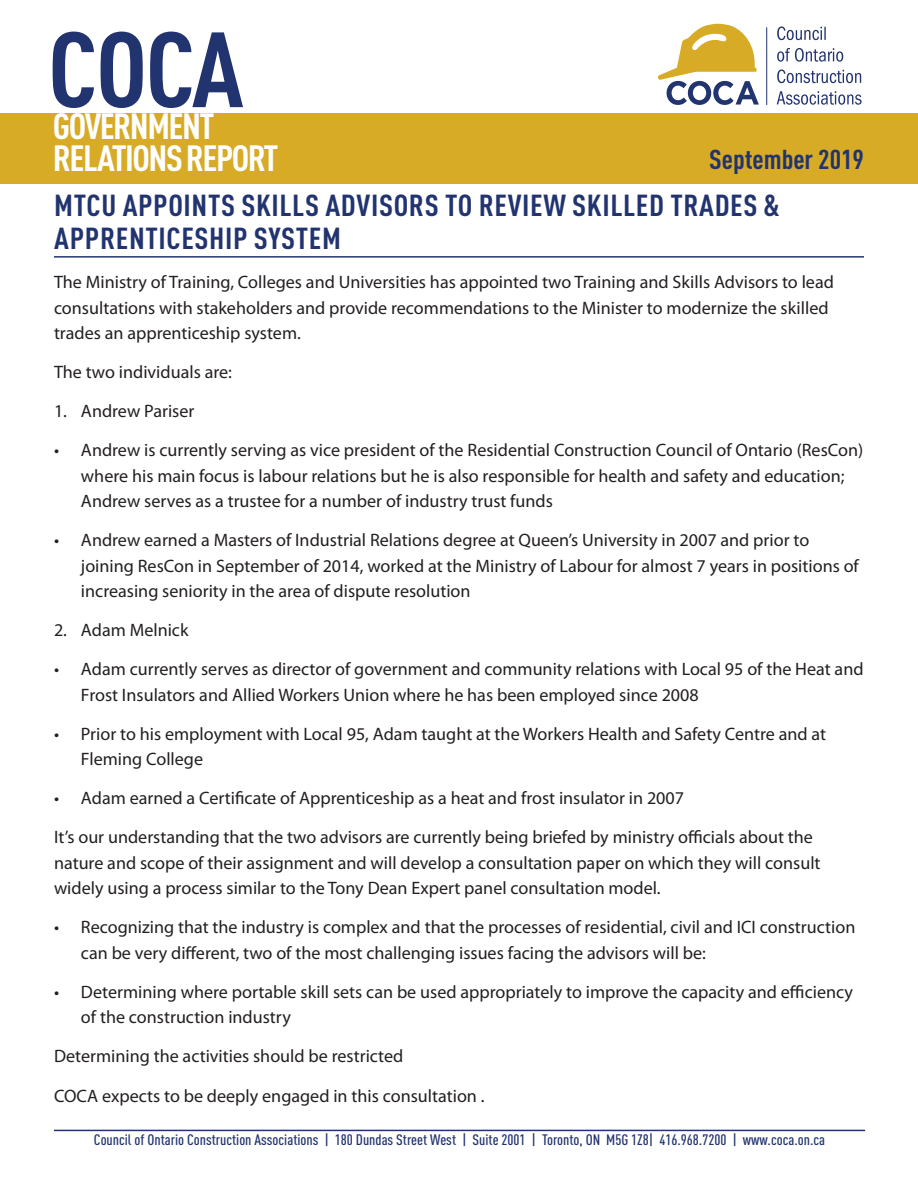
<style>
.page{position:relative;width:918px;height:1188px;background:#fff}
.page>*{position:absolute;margin:0;border:0;box-sizing:border-box;transform-origin:0 0}
.t1{font:700 condensed 105px "DIN Pro";color:#22346f;scale:1.06 1}
.t2{font:700 condensed 36px/31.5px "DIN Pro";letter-spacing:-.04em;color:#fff;scale:1.06 1}
.t3{font:700 condensed 30px/33px "DIN Pro";letter-spacing:.02em;color:#22346f;scale:1.06 1}
.t4{font:700 condensed 27px "DIN Pro";color:#22346f;scale:1.06 1}
.t5{font:18px/25.5px "Myriad Pro";color:#231f20}
.t6{font:500 condensed 15px "DIN Pro";color:#22346f;scale:1.06 1}
</style>
<div class="page">
<hr style="left:54px;top:1130px;width:811px;height:1px;background:#22346f">
<div style="left:0;top:113px;width:918px;height:71px;background:#d8ab27"></div>
<hr style="left:766px;top:27px;width:1px;height:78px;background:#22346f">
<svg style="left:658px;top:24px;width:101px;height:81px"></svg>
<svg style="left:777px;top:91px;width:85px;height:14px"></svg>
<svg style="left:777px;top:69px;width:84px;height:14px"></svg>
<svg style="left:777px;top:48px;width:66px;height:14px"></svg>
<svg style="left:777px;top:26px;width:49px;height:14px"></svg>
<hr style="left:54px;top:256px;width:810px;height:2px;background:#22346f">
<h1 class="t1" style="left:48px;top:-9px;width:186px">COCA</h1>
<h2 class="t2" style="left:53px;top:107px;width:214px">GOVERNMENT<br>RELATIONS REPORT</h2>
<h3 class="t4" style="left:709px;top:139px;width:147px">September 2019</h3>
<h3 class="t3" style="left:54px;top:187px;width:685px">MTCU APPOINTS SKILLS ADVISORS TO REVIEW SKILLED TRADES &amp;<br>APPRENTICESHIP SYSTEM</h3>
<p class="t5" style="left:54px;top:269px;width:781px">The Ministry of Training, Colleges and Universities has appointed two Training and Skills Advisors to lead consultations with stakeholders and provide recommendations to the Minister to modernize the skilled trades an apprenticeship system.</p>
<p class="t5" style="left:54px;top:359px;width:179px">The two individuals are:</p>
<p class="t5" style="left:54px;top:398px;width:142px">1. Andrew Pariser</p>
<p class="t5" style="left:81px;top:437px;width:784px;text-indent:-27px">• Andrew is currently serving as vice president of the Residential Construction Council of Ontario (ResCon) where his main focus is labour relations but he is also responsible for health and safety and education;<br>Andrew serves as a trustee for a number of industry trust funds</p>
<p class="t5" style="left:81px;top:527px;width:779px;text-indent:-27px">• Andrew earned a Masters of Industrial Relations degree at Queen’s University in 2007 and prior to joining ResCon in September of 2014, worked at the Ministry of Labour for almost 7 years in positions of increasing seniority in the area of dispute resolution</p>
<p class="t5" style="left:54px;top:617px;width:136px">2. Adam Melnick</p>
<p class="t5" style="left:81px;top:656px;width:784px;text-indent:-27px">• Adam currently serves as director of government and community relations with Local 95 of the Heat and<br>Frost Insulators and Allied Workers Union where he has been employed since 2008</p>
<p class="t5" style="left:81px;top:721px;width:747px;text-indent:-27px">• Prior to his employment with Local 95, Adam taught at the Workers Health and Safety Centre and at<br>Fleming College</p>
<p class="t5" style="left:54px;top:779px;width:761px;line-height:39px">• Adam earned a Certificate of Apprenticeship as a heat and frost insulator in 2007<br>It’s our understanding that the two advisors are currently being briefed by ministry officials about the</p>
<p class="t5" style="left:54px;top:850px;width:768px">nature and scope of their assignment and will develop a consultation paper on which they will consult widely using a process similar to the Tony Dean Expert panel consultation model.</p>
<p class="t5" style="left:81px;top:914px;width:776px;text-indent:-27px">• Recognizing that the industry is complex and that the processes of residential, civil and ICI construction can be very different, two of the most challenging issues facing the advisors will be:</p>
<p class="t5" style="left:81px;top:979px;width:774px;text-indent:-27px">• Determining where portable skill sets can be used appropriately to improve the capacity and efficiency of the construction industry</p>
<p class="t5" style="left:54px;top:1037px;width:432px;line-height:39px">Determining the activities should be restricted<br>COCA expects to be deeply engaged in this consultation .</p>
<p class="t6" style="left:94px;top:1128px;width:691px">Council of Ontario Construction Associations | 180 Dundas Street West | Suite 2001 | Toronto, ON M5G 1Z8| 416.968.7200 | www.coca.on.ca</p>
</div>
